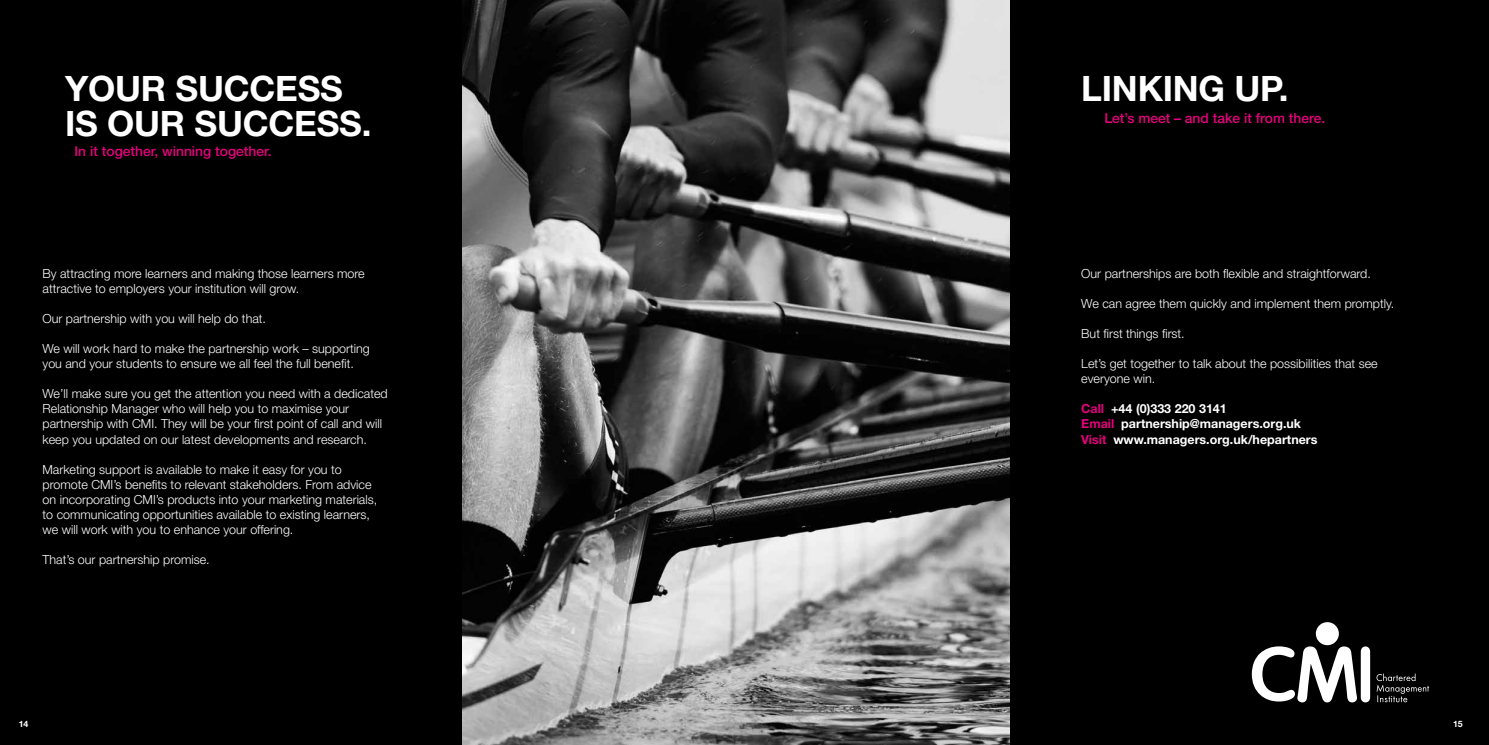
<style>
.page{position:relative;width:1489px;height:745px;background:#fff}
.page>*{position:absolute;margin:0;border:0;box-sizing:border-box;transform-origin:0 0}
.t1{font:700 35px/35px "Helvetica Neue";letter-spacing:-.005em;color:#fff}
.t2{font:500 13.75px "Helvetica Neue";color:#e6007d}
.t3{font:300 12.5px/15px "Helvetica Neue";color:#fff}
.t4{font:700 12.5px/15px "Helvetica Neue";color:#fff}
.t5{font:700 8.75px "Helvetica Neue";color:#fff}
.s1{color:#e6007d}
</style>
<div class="page">
<div style="left:1009px;top:0;width:479px;height:744px;background:#000"></div>
<div style="left:0;top:0;width:462px;height:744px;background:#000"></div>
<img style="left:462px;top:0;width:547px;height:744px">
<svg style="left:1251px;top:646px;width:118px;height:56px"></svg>
<div style="left:1315px;top:621px;width:23px;height:23px;background:#fff;border-radius:50%"></div>
<svg style="left:1376px;top:673px;width:52px;height:28px"></svg>
<h1 class="t1" style="left:65px;top:70px;width:308px">YOUR SUCCESS<br>IS OUR SUCCESS.</h1>
<h1 class="t1" style="left:1081px;top:70px;width:209px">LINKING UP.</h1>
<p class="t2" style="left:74px;top:143px;width:199px">In it together, winning together.</p>
<p class="t2" style="left:1104px;top:109px;width:222px">Let’s meet – and take it from there.</p>
<p class="t3" style="left:43px;top:266px;width:324px">By attracting more learners and making those learners more attractive to employers your institution will grow.</p>
<p class="t3" style="left:43px;top:311px;width:225px">Our partnership with you will help do that.</p>
<p class="t3" style="left:43px;top:341px;width:329px">We will work hard to make the partnership work – supporting you and your students to ensure we all feel the full benefit.</p>
<p class="t3" style="left:43px;top:386px;width:347px">We’ll make sure you get the attention you need with a dedicated Relationship Manager who will help you to maximise your partnership with CMI. They will be your first point of call and will keep you updated on our latest developments and research.</p>
<p class="t3" style="left:43px;top:461px;width:336px">Marketing support is available to make it easy for you to promote CMI’s benefits to relevant stakeholders. From advice on incorporating CMI’s products into your marketing materials, to communicating opportunities available to existing learners, we will work with you to enhance your offering.</p>
<p class="t3" style="left:43px;top:551px;width:169px">That’s our partnership promise.</p>
<p class="t3" style="left:1081px;top:266px;width:291px">Our partnerships are both flexible and straightforward.</p>
<p class="t3" style="left:1081px;top:296px;width:314px">We can agree them quickly and implement them promptly.</p>
<p class="t3" style="left:1081px;top:326px;width:105px">But first things first.</p>
<p class="t3" style="left:1081px;top:356px;width:298px">Let’s get together to talk about the possibilities that see everyone win.</p>
<p class="t4" style="left:1081px;top:401px;width:238px"><span class="s1">Call</span> +44 (0)333 220 3141<br><span class="s1">Email</span> partnership@managers.org.uk<br><span class="s1">Visit</span> www.managers.org.uk/hepartners</p>
<p class="t5" style="left:19px;top:718px;width:11px">14</p>
<p class="t5" style="left:1452px;top:718px;width:11px">15</p>
</div>
